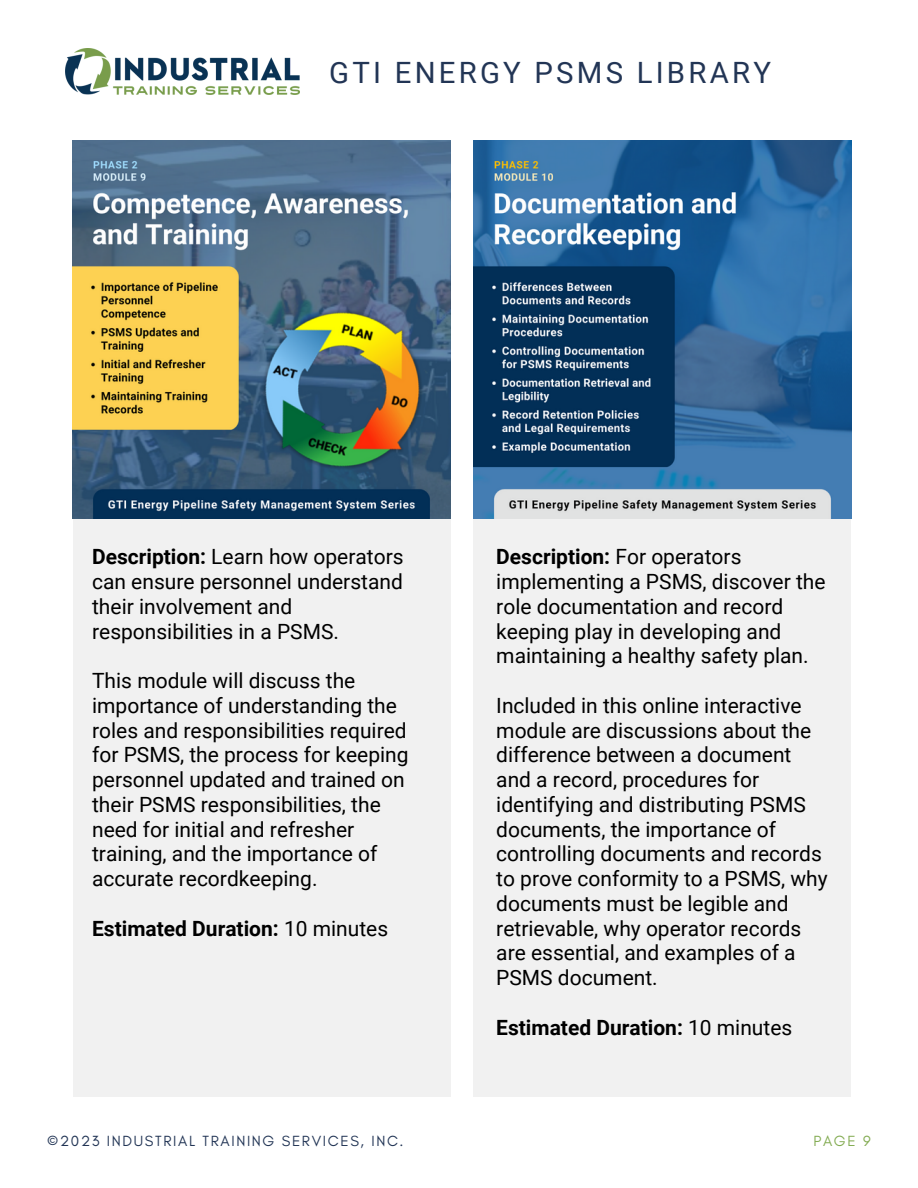
<style>
.page{position:relative;width:918px;height:1188px;background:#fff}
.page>*{position:absolute;margin:0;border:0;box-sizing:border-box;transform-origin:0 0}
.t1{font:29.4px "Roboto";letter-spacing:.11em;color:#223555}
.t2{font:21px/24.8px "Roboto";color:#000}
.t3{font:700 21px "Roboto";color:#000}
.t4{font:15px "Glacial Indifference";letter-spacing:.11em;color:#223555}
.t5{font:15px "Glacial Indifference";color:#82ab51}
.s1{font-weight:700}
.s2{font-weight:400}
</style>
<div class="page">
<img style="left:65px;top:49px;width:234px;height:46px">
<div style="left:473px;top:474px;width:378px;height:622px;background:#f1f1f1"></div>
<div style="left:73px;top:474px;width:378px;height:622px;background:#f1f1f1"></div>
<img style="left:73px;top:140px;width:378px;height:378px">
<img style="left:473px;top:140px;width:378px;height:378px">
<h2 class="t1" style="left:329px;top:56px;width:443px">GTI ENERGY PSMS LIBRARY</h2>
<p class="t2" style="left:92px;top:545px;width:313px"><span class="s1">Description:</span> Learn how operators can ensure personnel understand their involvement and responsibilities in a PSMS.</p>
<h2 class="t2" style="left:92px;top:669px;width:318px">This module will discuss the importance of understanding the roles and responsibilities required for PSMS, the process for keeping personnel updated and trained on their PSMS responsibilities, the need for initial and refresher training, and the importance of accurate recordkeeping.</h2>
<h2 class="t3" style="left:92px;top:916px;width:298px">Estimated Duration: <span class="s2">10 minutes</span></h2>
<h2 class="t2" style="left:496px;top:545px;width:331px"><span class="s1">Description:</span> For operators implementing a PSMS, discover the role documentation and record keeping play in developing and maintaining a healthy safety plan.</h2>
<p class="t2" style="left:496px;top:693px;width:333px">Included in this online interactive module are discussions about the difference between a document and a record, procedures for identifying and distributing PSMS documents, the importance of controlling documents and records to prove conformity to a PSMS, why documents must be legible and retrievable, why operator records are essential, and examples of a<br>PSMS document.</p>
<p class="t3" style="left:496px;top:1015px;width:298px">Estimated Duration: <span class="s2">10 minutes</span></p>
<h2 class="t4" style="left:47px;top:1131px;width:358px">©2023 INDUSTRIAL TRAINING SERVICES, INC.</h2>
<h2 class="t5" style="left:813px;top:1131px;width:59px">PAGE 9</h2>
</div>
